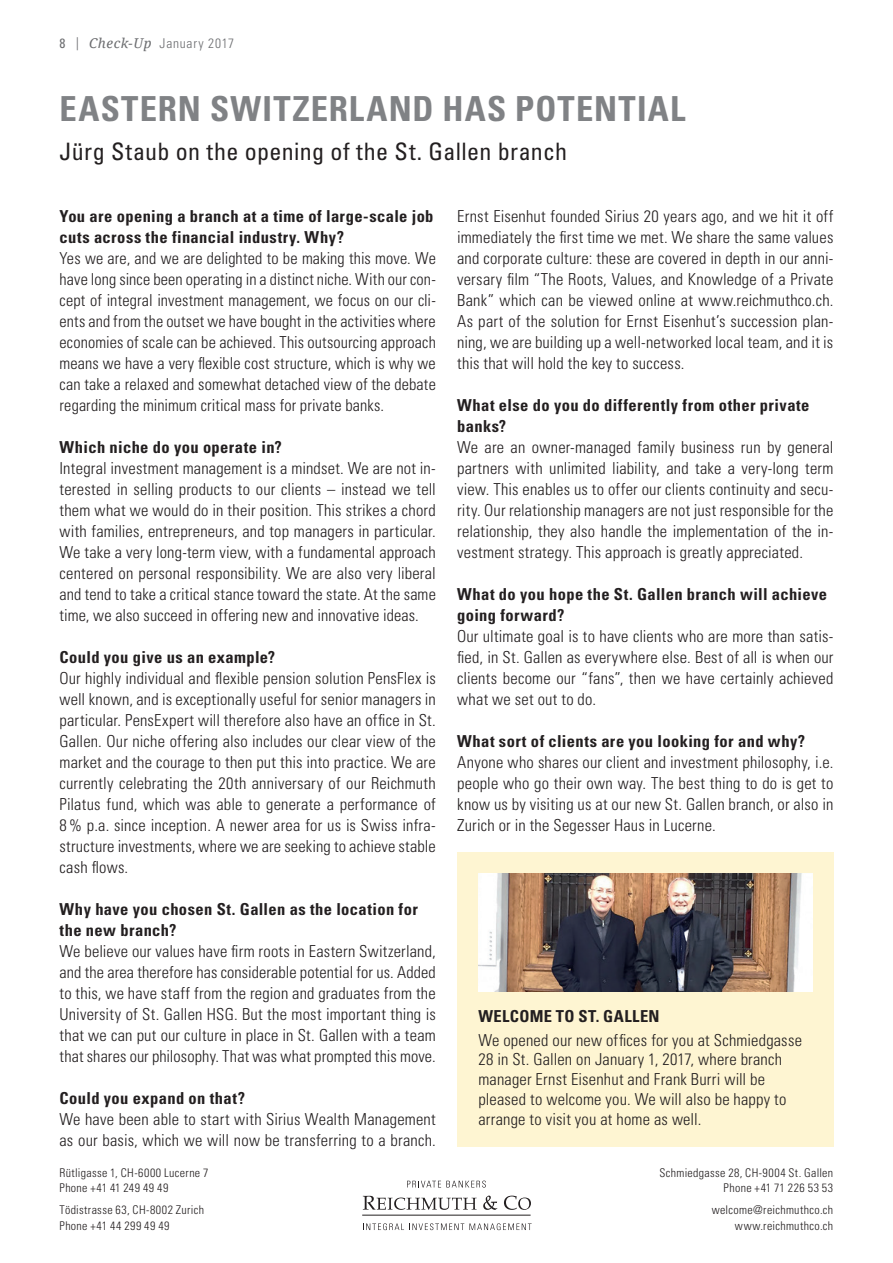
<style>
.page{position:relative;width:893px;height:1263px;background:#fff}
.page>*{position:absolute;margin:0;border:0;box-sizing:border-box;transform-origin:0 0}
.Obertitel{font:700 condensed 34.5px "Univers LT Std";letter-spacing:.035em;color:#808285}
.Untertitel{font:condensed 24px "Univers LT Std";letter-spacing:.015em;color:#231f20}
.Fliesstext{font:300 condensed 16.5px/21px "Univers LT Std";letter-spacing:.01em;color:#231f20;text-align:justify}
.Zwischentitel{font:700 condensed 16.5px/21px "Univers LT Std";letter-spacing:.025em;color:#231f20}
.t1{font:300 condensed 13.5px "Univers LT Std";letter-spacing:.06em;color:#6c6d70}
.t2{font:300 condensed 12px/15.8px "Univers LT Std";letter-spacing:.03em;color:#231f20;text-align:right}
.s1{font-weight:400}
.s2{font-family:"Centennial LT Std";font-weight:400;font-stretch:normal;font-size:13.05px}
.s3{font-family:"Noto Serif";font-weight:400;font-style:italic;font-stretch:normal}
</style>
<div class="page">
<svg style="left:363px;top:1196px;width:114px;height:14px"></svg>
<svg style="left:483px;top:1195px;width:14px;height:15px"></svg>
<svg style="left:504px;top:1195px;width:27px;height:15px"></svg>
<hr style="left:362px;top:1215px;width:169px;height:1px;background:#231f20">
<svg style="left:363px;top:1223px;width:169px;height:7px"></svg>
<svg style="left:407px;top:1180px;width:79px;height:7px"></svg>
<div style="left:457px;top:852px;width:376px;height:294px;background:#fef5d2"></div>
<img style="left:478px;top:873px;width:334px;height:118px">
<p class="t1" style="left:60px;top:36px;width:176px"><span class="s1">8</span> <span class="s2">|</span> <span class="s3">Check-Up</span> January 2017</p>
<p class="Obertitel" style="left:60px;top:88px;width:628px">EASTERN SWITZERLAND HAS POTENTIAL</p>
<p class="Untertitel" style="left:60px;top:136px;width:509px">Jürg Staub on the opening of the St. Gallen branch</p>
<p class="Zwischentitel" style="left:60px;top:206px;width:376px">You are opening a branch at a time of large-scale job cuts across the financial industry. Why?</p>
<p class="Fliesstext" style="left:60px;top:248px;width:378px">Yes we are, and we are delighted to be making this move. We have long since been operating in a distinct niche. With our con&shy;cept of integral investment management, we focus on our cli&shy;ents and from the outset we have bought in the activities where economies of scale can be achieved. This outsourcing approach means we have a very flexible cost structure, which is why we can take a relaxed and somewhat detached view of the debate regarding the minimum critical mass for private banks.</p>
<p class="Zwischentitel" style="left:60px;top:437px;width:224px">Which niche do you operate in?</p>
<p class="Fliesstext" style="left:60px;top:458px;width:378px">Integral investment management is a mindset. We are not in&shy;terested in selling products to our clients – instead we tell them what we would do in their position. This strikes a chord with families, entrepreneurs, and top managers in particular.<br>We take a very long-term view, with a fundamental approach centered on personal responsibility. We are also very liberal and tend to take a critical stance toward the state. At the same time, we also succeed in offering new and innovative ideas.</p>
<p class="Zwischentitel" style="left:60px;top:647px;width:217px">Could you give us an example?</p>
<p class="Fliesstext" style="left:60px;top:668px;width:378px">Our highly individual and flexible pension solution PensFlex is well known, and is exceptionally useful for senior managers in particular. PensExpert will therefore also have an office in St.<br>Gallen. Our niche offering also includes our clear view of the market and the courage to then put this into practice. We are currently celebrating the 20th anniversary of our Reichmuth Pilatus fund, which was able to generate a performance of 8% p.a. since inception. A newer area for us is Swiss infra&shy;structure investments, where we are seeking to achieve stable cash flows.</p>
<p class="Zwischentitel" style="left:60px;top:899px;width:360px">Why have you chosen St. Gallen as the location for the new branch?</p>
<p class="Fliesstext" style="left:60px;top:941px;width:378px">We believe our values have firm roots in Eastern Switzerland, and the area therefore has considerable potential for us. Added to this, we have staff from the region and graduates from the University of St. Gallen HSG. But the most important thing is that we can put our culture in place in St. Gallen with a team that shares our philosophy. That was what prompted this move.</p>
<p class="Zwischentitel" style="left:60px;top:1088px;width:187px">Could you expand on that?</p>
<p class="Fliesstext" style="left:60px;top:1109px;width:378px">We have been able to start with Sirius Wealth Management as our basis, which we will now be transferring to a branch.</p>
<p class="t2" style="left:60px;top:1164px;width:151px;text-align:left">Rütligasse 1, CH-6000 Lucerne 7<br>Phone +41 41 249 49 49</p>
<p class="t2" style="left:60px;top:1202px;width:146px;text-align:left">Tödistrasse 63, CH-8002 Zurich<br>Phone +41 44 299 49 49</p>
<p class="Fliesstext" style="left:457px;top:206px;width:378px">Ernst Eisenhut founded Sirius 20 years ago, and we hit it off immediately the first time we met. We share the same values and corporate culture: these are covered in depth in our anni&shy;versary film “The Roots, Values, and Knowledge of a Private Bank” which can be viewed online at www.reichmuthco.ch.<br>As part of the solution for Ernst Eisenhut’s succession plan&shy;ning, we are building up a well-networked local team, and it is this that will hold the key to success.</p>
<p class="Zwischentitel" style="left:457px;top:395px;width:354px">What else do you do differently from other private banks?</p>
<p class="Fliesstext" style="left:457px;top:437px;width:378px">We are an owner-managed family business run by general partners with unlimited liability, and take a very-long term view. This enables us to offer our clients continuity and secu&shy;rity. Our relationship managers are not just responsible for the relationship, they also handle the implementation of the in&shy;vestment strategy. This approach is greatly appreciated.</p>
<p class="Zwischentitel" style="left:457px;top:584px;width:371px">What do you hope the St. Gallen branch will achieve going forward?</p>
<p class="Fliesstext" style="left:457px;top:626px;width:378px">Our ultimate goal is to have clients who are more than satis&shy;fied, in St. Gallen as everywhere else. Best of all is when our clients become our “fans”, then we have certainly achieved what we set out to do.</p>
<p class="Zwischentitel" style="left:457px;top:731px;width:350px">What sort of clients are you looking for and why?</p>
<p class="Fliesstext" style="left:457px;top:752px;width:378px">Anyone who shares our client and investment philosophy, i.e. people who go their own way. The best thing to do is get to know us by visiting us at our new St. Gallen branch, or also in Zurich or in the Segesser Haus in Lucerne.</p>
<p class="Zwischentitel" style="left:478px;top:1005px;width:183px">WELCOME TO ST. GALLEN</p>
<p class="Fliesstext" style="left:478px;top:1030px;width:325px;line-height:19.8px;text-align:left">We opened our new offices for you at Schmiedgasse 28 in St. Gallen on January 1, 2017, where branch manager Ernst Eisenhut and Frank Burri will be pleased to welcome you. We will also be happy to arrange to visit you at home as well.</p>
<p class="t2" style="left:659px;top:1164px;width:175px">Schmiedgasse 28, CH-9004 St. Gallen<br>Phone +41 71 226 53 53</p>
<p class="t2" style="left:712px;top:1202px;width:123px">welcome@reichmuthco.ch www.reichmuthco.ch</p>
</div>
